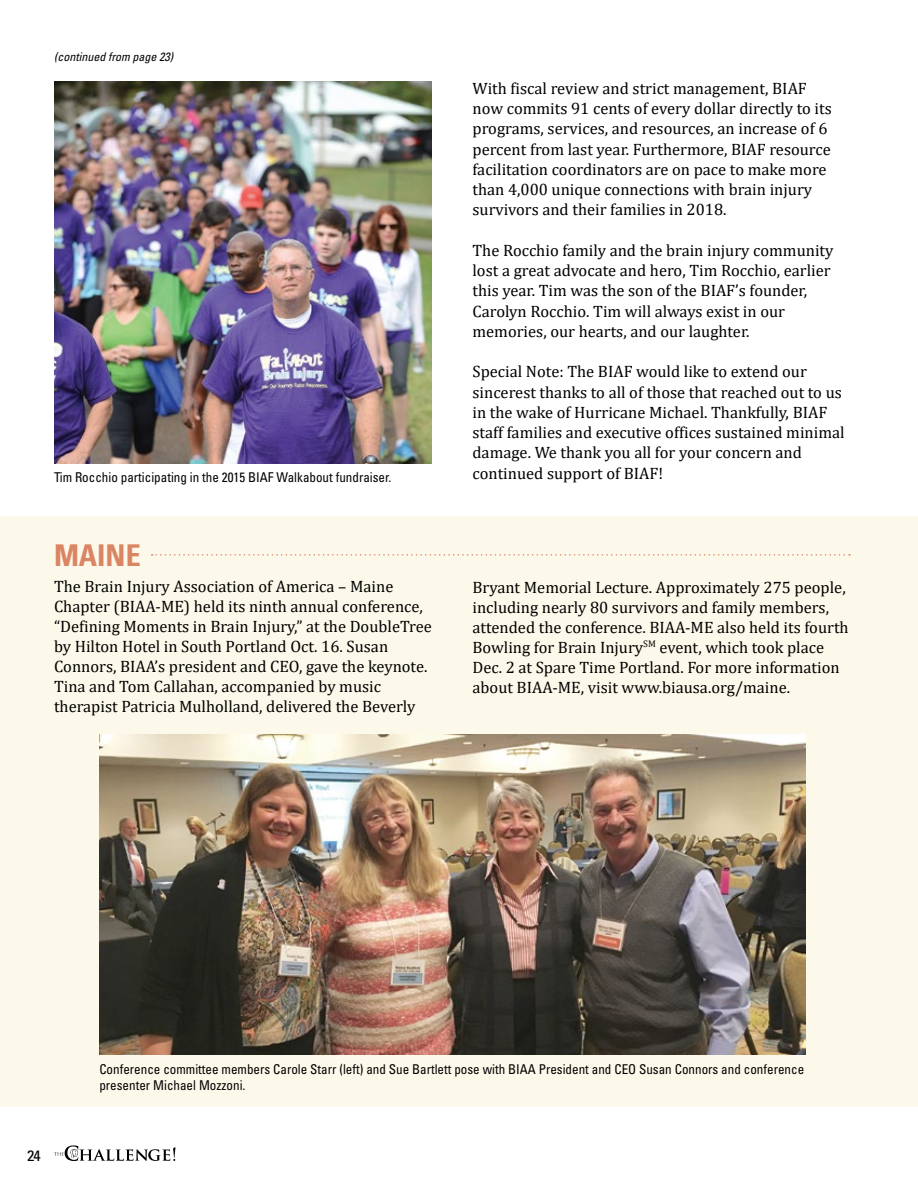
<style>
.page{position:relative;width:918px;height:1188px;background:#fff}
.page>*{position:absolute;margin:0;border:0;box-sizing:border-box;transform-origin:0 0}
.t1{font:700 condensed 30px "Univers LT Std";color:#da8564}
.t2{font:16.5px/20.2px "Cambria";color:#000}
.t3{font:condensed 15px "Univers LT Std";color:#000;scale:1.1 1}
.t4{font:condensed 13.5px/16.5px "Univers LT Std";color:#000}
.t5{font:italic condensed 12px "Univers LT Std";color:#000}
</style>
<div class="page">
<svg style="left:54px;top:1145px;width:122px;height:16px"></svg>
<div style="left:0;top:516px;width:918px;height:590px;background:#fdf9ea"></div>
<img style="left:54px;top:81px;width:378px;height:383px">
<img style="left:99px;top:735px;width:706px;height:320px">
<svg style="left:152px;top:554px;width:698px;height:2px"></svg>
<p class="t5" style="left:54px;top:49px;width:121px">(continued from page 23)</p>
<p class="t2" style="left:472px;top:78px;width:361px">With fiscal review and strict management, BIAF now commits 91 cents of every dollar directly to its programs, services, and resources, an increase of 6 percent from last year. Furthermore, BIAF resource facilitation coordinators are on pace to make more than 4,000 unique connections with brain injury survivors and their families in 2018.</p>
<p class="t2" style="left:472px;top:240px;width:363px">The Rocchio family and the brain injury community lost a great advocate and hero, Tim Rocchio, earlier this year. Tim was the son of the BIAF’s founder, Carolyn Rocchio. Tim will always exist in our memories, our hearts, and our laughter.</p>
<p class="t2" style="left:472px;top:361px;width:374px">Special Note: The BIAF would like to extend our sincerest thanks to all of those that reached out to us in the wake of Hurricane Michael. Thankfully, BIAF staff families and executive offices sustained minimal damage. We thank you all for your concern and</p>
<p class="t4" style="left:54px;top:468px;width:339px">Tim Rocchio participating in the 2015 BIAF Walkabout fundraiser.</p>
<p class="t2" style="left:472px;top:463px;width:192px">continued support of BIAF!</p>
<h1 class="t1" style="left:54px;top:537px;width:88px">MAINE</h1>
<p class="t2" style="left:54px;top:577px;width:379px">The Brain Injury Association of America – Maine Chapter (BIAA-ME) held its ninth annual conference, “Defining Moments in Brain Injury,” at the DoubleTree by Hilton Hotel in South Portland Oct. 16. Susan Connors, BIAA’s president and CEO, gave the keynote.<br>Tina and Tom Callahan, accompanied by music therapist Patricia Mulholland, delivered the Beverly</p>
<p class="t2" style="left:472px;top:577px;width:378px">Bryant Memorial Lecture. Approximately 275 people, including nearly 80 survivors and family members, attended the conference. BIAA-ME also held its fourth Bowling for Brain Injury<sup>SM</sup> event, which took place Dec. 2 at Spare Time Portland. For more information about BIAA-ME, visit www.biausa.org/maine.</p>
<p class="t3" style="left:27px;top:1146px;width:14px">24</p>
<p class="t4" style="left:99px;top:1061px;width:706px">Conference committee members Carole Starr (left) and Sue Bartlett pose with BIAA President and CEO Susan Connors and conference presenter Michael Mozzoni.</p>
</div>
